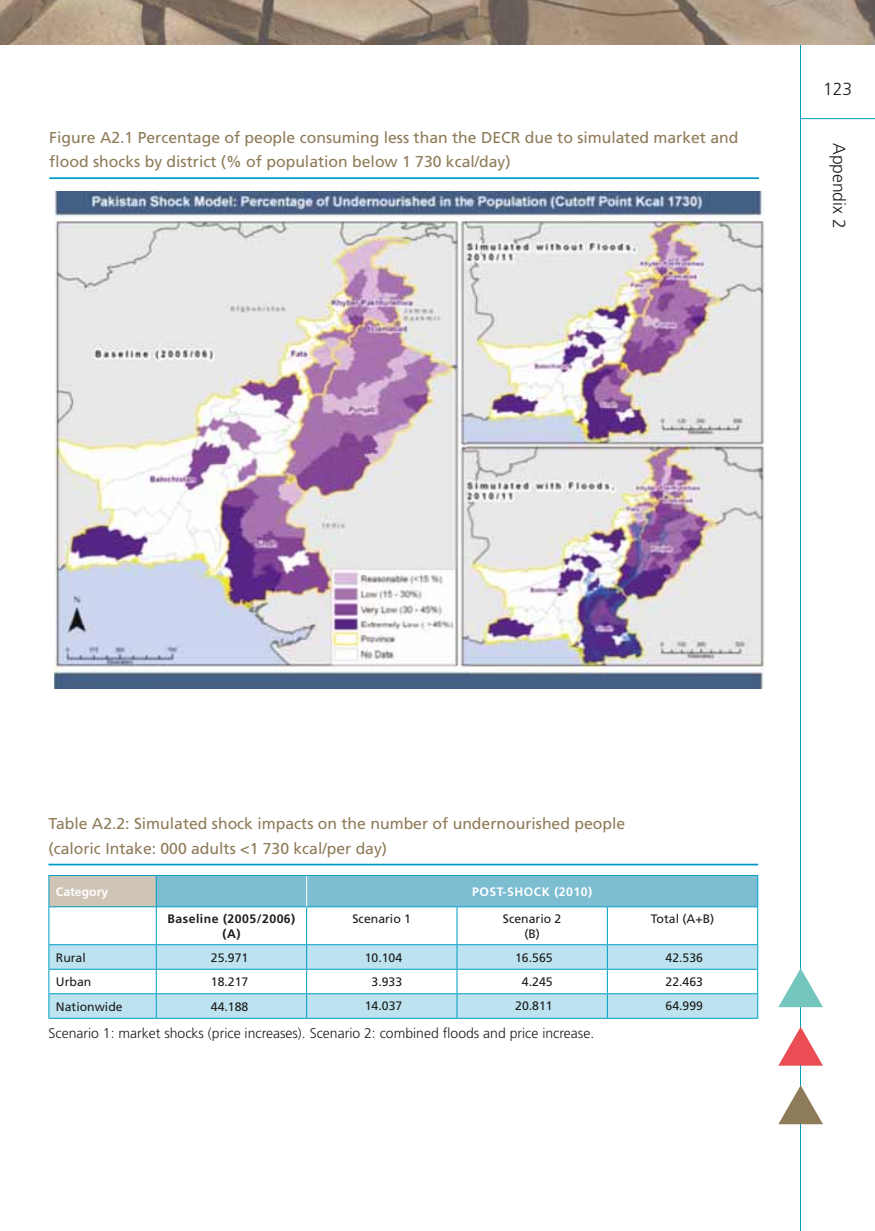
<style>
.page{position:relative;width:875px;height:1231px;background:#fff}
.page>*{position:absolute;margin:0;border:0;box-sizing:border-box;transform-origin:0 0}
.t1{font:300 17.5px "Frutiger LT Std";color:#1d1d1b}
.t2{font:15.75px/24.5px "Frutiger LT Std";color:#8e7b59}
.t3{font:300 14px "Frutiger LT Std";color:#1d1d1b}
.t4{font:12.25px/14.7px "Frutiger LT Std";color:#1d1d1b;text-align:center}
.t5{font:700 12.25px/14.7px "Frutiger LT Std";letter-spacing:.04em;color:#1d1d1b;text-align:center}
.t6{font:700 12.25px "Frutiger LT Std";letter-spacing:.04em;color:#fff}
.t7{font:700 12.25px "Frutiger LT Std";color:#fff}
</style>
<div class="page">
<hr style="left:800px;top:118px;width:75px;height:1px;background:#009dc5">
<hr style="left:800px;top:44px;width:1px;height:1186px;background:#009dc5">
<svg style="left:778px;top:968px;width:45px;height:39px"></svg>
<svg style="left:778px;top:1027px;width:45px;height:38px"></svg>
<svg style="left:778px;top:1085px;width:45px;height:39px"></svg>
<img style="left:0;top:0;width:875px;height:44px">
<hr style="left:49px;top:177px;width:710px;height:2px;background:#009dc5">
<hr style="left:48px;top:863px;width:710px;height:2px;background:#009dc5">
<div style="left:49px;top:875px;width:107px;height:31px;background:#cfc5b6"></div>
<div style="left:157px;top:876px;width:600px;height:30px;background:#7cbdd2"></div>
<svg style="left:49px;top:945px;width:708px;height:72px;fill:#bde3f0"></svg>
<hr style="left:48px;top:875px;width:108px;height:1px;background:#009dc5">
<hr style="left:48px;top:875px;width:1px;height:31px;background:#009dc5">
<hr style="left:156px;top:875px;width:150px;height:1px;background:#009dc5">
<hr style="left:156px;top:875px;width:1px;height:31px;background:#009dc5">
<hr style="left:306px;top:875px;width:452px;height:1px;background:#009dc5">
<hr style="left:757px;top:875px;width:1px;height:31px;background:#009dc5">
<hr style="left:48px;top:906px;width:108px;height:1px;background:#009dc5">
<hr style="left:48px;top:907px;width:1px;height:37px;background:#009dc5">
<hr style="left:156px;top:906px;width:150px;height:1px;background:#009dc5">
<hr style="left:156px;top:907px;width:1px;height:37px;background:#009dc5">
<hr style="left:306px;top:906px;width:151px;height:1px;background:#009dc5">
<hr style="left:306px;top:907px;width:1px;height:37px;background:#009dc5">
<hr style="left:457px;top:906px;width:150px;height:1px;background:#009dc5">
<hr style="left:456px;top:907px;width:1px;height:37px;background:#009dc5">
<hr style="left:607px;top:906px;width:151px;height:1px;background:#009dc5">
<hr style="left:607px;top:907px;width:1px;height:37px;background:#009dc5">
<hr style="left:757px;top:907px;width:1px;height:37px;background:#009dc5">
<hr style="left:48px;top:944px;width:108px;height:1px;background:#009dc5">
<hr style="left:156px;top:944px;width:150px;height:1px;background:#009dc5">
<hr style="left:306px;top:944px;width:151px;height:1px;background:#009dc5">
<hr style="left:457px;top:944px;width:150px;height:1px;background:#009dc5">
<hr style="left:607px;top:944px;width:151px;height:1px;background:#009dc5">
<hr style="left:48px;top:968px;width:108px;height:1px;background:#009dc5">
<hr style="left:156px;top:968px;width:150px;height:1px;background:#009dc5">
<hr style="left:306px;top:968px;width:151px;height:1px;background:#009dc5">
<hr style="left:457px;top:968px;width:150px;height:1px;background:#009dc5">
<hr style="left:607px;top:968px;width:151px;height:1px;background:#009dc5">
<hr style="left:48px;top:993px;width:108px;height:1px;background:#009dc5">
<svg style="left:48px;top:945px;width:1px;height:72px"></svg>
<hr style="left:156px;top:993px;width:150px;height:1px;background:#009dc5">
<svg style="left:156px;top:945px;width:1px;height:72px"></svg>
<hr style="left:306px;top:993px;width:151px;height:1px;background:#009dc5">
<svg style="left:306px;top:945px;width:1px;height:72px"></svg>
<hr style="left:457px;top:993px;width:150px;height:1px;background:#009dc5">
<svg style="left:456px;top:945px;width:1px;height:72px"></svg>
<hr style="left:607px;top:993px;width:151px;height:1px;background:#009dc5">
<svg style="left:607px;top:945px;width:1px;height:72px"></svg>
<svg style="left:757px;top:945px;width:1px;height:72px"></svg>
<hr style="left:48px;top:1017px;width:710px;height:1px;background:#009dc5">
<hr style="left:306px;top:875px;width:1px;height:31px;background:#fff">
<img style="left:54px;top:192px;width:710px;height:496px">
<p class="t2" style="left:49px;top:126px;width:690px">Figure A2.1 Percentage of people consuming less than the DECR due to simulated market and flood shocks by district (% of population below 1 730 kcal/day)</p>
<p class="t1" style="left:823px;top:81px;width:31px">123</p>
<p class="t1" style="left:847px;top:143px;width:87px;rotate:90deg">Appendix 2</p>
<p class="t2" style="left:48px;top:812px;width:578px">Table A2.2: Simulated shock impacts on the number of undernourished people (caloric Intake: 000 adults &lt;1 730 kcal/per day)</p>
<p class="t7" style="left:56px;top:885px;width:54px">Category</p>
<p class="t6" style="left:472px;top:885px;width:122px">POST-SHOCK (2010)</p>
<p class="t5" style="left:167px;top:911px;width:129px">Baseline (2005/2006) (A)</p>
<p class="t4" style="left:352px;top:912px;width:60px">Scenario 1</p>
<p class="t4" style="left:503px;top:912px;width:60px">Scenario 2 (B)</p>
<p class="t4" style="left:650px;top:912px;width:65px">Total (A+B)</p>
<p class="t4" style="left:56px;top:950px;width:31px">Rural</p>
<p class="t4" style="left:211px;top:950px;width:39px">25.971</p>
<p class="t4" style="left:365px;top:950px;width:39px">10.104</p>
<p class="t4" style="left:515px;top:950px;width:39px">16.565</p>
<p class="t4" style="left:665px;top:950px;width:39px">42.536</p>
<p class="t4" style="left:56px;top:975px;width:37px">Urban</p>
<p class="t4" style="left:211px;top:975px;width:39px">18.217</p>
<p class="t4" style="left:371px;top:975px;width:32px">3.933</p>
<p class="t4" style="left:522px;top:975px;width:32px">4.245</p>
<p class="t4" style="left:665px;top:975px;width:39px">22.463</p>
<p class="t4" style="left:56px;top:999px;width:68px">Nationwide</p>
<p class="t4" style="left:211px;top:999px;width:39px">44.188</p>
<p class="t4" style="left:365px;top:998px;width:39px">14.037</p>
<p class="t4" style="left:515px;top:998px;width:39px">20.811</p>
<p class="t4" style="left:665px;top:998px;width:39px">64.999</p>
<p class="t3" style="left:48px;top:1026px;width:547px">Scenario 1: market shocks (price increases). Scenario 2: combined floods and price increase.</p>
</div>
